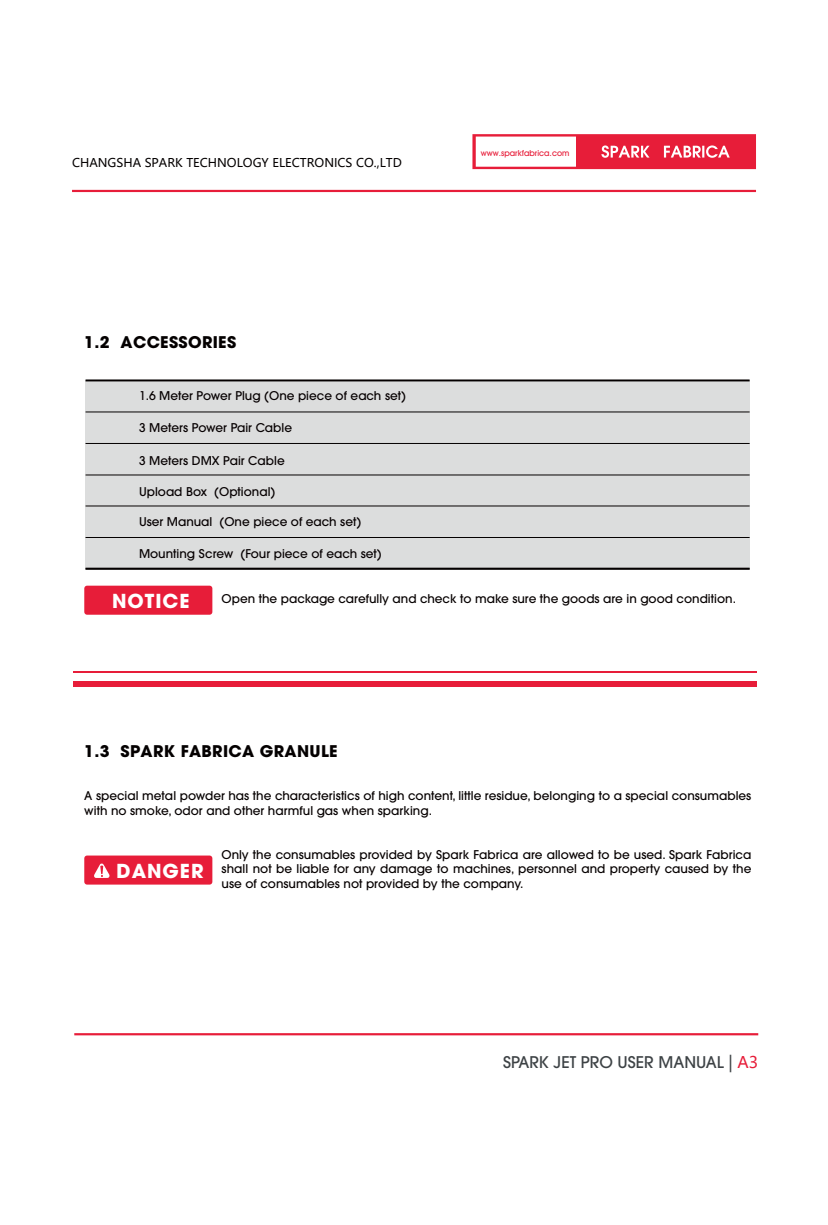
<style>
.page{position:relative;width:828px;height:1225px;background:#fff}
.page>*{position:absolute;margin:0;border:0;box-sizing:border-box;transform-origin:0 0}
.t1{font:700 19.2px "ITC Avant Garde Pro";letter-spacing:.05em;color:#fff}
.t2{font:700 16px "ITC Avant Garde Pro";letter-spacing:.02em;color:#040000}
.t3{font:500 16px "ITC Avant Garde Pro";color:#3d4245}
.t4{font:500 12px/14.4px "ITC Avant Garde Pro";color:#060001;text-align:justify}
.t5{font:12px "Microsoft Ya Hei";color:#040000}
.t6{font:500 8.4px "Avant Garde IT Cby BT";color:#e71d39}
.s1{font-family:"Microsoft Ya Hei";font-weight:400}
.s2{font-family:"Microsoft Ya Hei";font-weight:400;color:#e71d39}
</style>
<div class="page">
<div style="left:84px;top:585px;width:128px;height:30px;background:#e71d39;border-radius:3px"></div>
<div style="left:73px;top:681px;width:684px;height:5px;background:#e71d39"></div>
<hr style="left:73px;top:671px;width:684px;height:1px;background:#e71d39">
<div style="left:84px;top:855px;width:128px;height:29px;background:#e71d39;border-radius:3px"></div>
<svg style="left:94px;top:863px;width:15px;height:15px"></svg>
<div style="left:86px;top:380px;width:663px;height:32px;background:#dcdddd"></div>
<div style="left:86px;top:412px;width:663px;height:31px;background:#dcdddd"></div>
<div style="left:86px;top:443px;width:663px;height:32px;background:#dcdddd"></div>
<div style="left:86px;top:475px;width:663px;height:31px;background:#dcdddd"></div>
<div style="left:86px;top:506px;width:663px;height:31px;background:#dcdddd"></div>
<div style="left:86px;top:537px;width:663px;height:32px;background:#dcdddd"></div>
<hr style="left:86px;top:567px;width:663px;height:2px;background:#040000">
<hr style="left:86px;top:537px;width:663px;height:1px;background:#040000">
<hr style="left:86px;top:505px;width:663px;height:1px;background:#040000">
<hr style="left:86px;top:474px;width:663px;height:1px;background:#040000">
<hr style="left:86px;top:443px;width:663px;height:1px;background:#040000">
<hr style="left:86px;top:411px;width:663px;height:1px;background:#040000">
<hr style="left:86px;top:379px;width:663px;height:2px;background:#040000">
<hr style="left:72px;top:190px;width:684px;height:2px;background:#e71d39">
<hr style="left:74px;top:1033px;width:684px;height:2px;background:#e71d39">
<svg style="left:472px;top:134px;width:284px;height:35px"></svg>
<p class="t5" style="left:72px;top:155px;width:331px">CHANGSHA SPARK TECHNOLOGY ELECTRONICS CO.,LTD</p>
<h2 class="t2" style="left:84px;top:331px;width:153px">1.2 ACCESSORIES</h2>
<p class="t4" style="left:139px;top:388px;width:268px">1.6 Meter Power Plug (One piece of each set)</p>
<p class="t4" style="left:139px;top:420px;width:154px">3 Meters Power Pair Cable</p>
<p class="t4" style="left:139px;top:453px;width:147px">3 Meters DMX Pair Cable</p>
<p class="t4" style="left:139px;top:484px;width:138px">Upload Box (Optional)</p>
<p class="t4" style="left:139px;top:515px;width:224px">User Manual (One piece of each set)</p>
<p class="t4" style="left:139px;top:546px;width:244px">Mounting Screw (Four piece of each set)</p>
<p class="t6" style="left:481px;top:148px;width:90px">www.sparkfabrica.com</p>
<h1 class="t1" style="left:112px;top:588px;width:79px">NOTICE</h1>
<p class="t4" style="left:222px;top:592px;width:516px">Open the package carefully and check to make sure the goods are in good condition.</p>
<h2 class="t2" style="left:84px;top:740px;width:255px">1.3 SPARK FABRICA GRANULE</h2>
<p class="t4" style="left:84px;top:788px;width:668px">A special metal powder has the characteristics of high content, little residue, belonging to a special consumables with no smoke, odor and other harmful gas when sparking.</p>
<h1 class="t1" style="left:117px;top:858px;width:88px">DANGER</h1>
<p class="t4" style="left:222px;top:847px;width:531px">Only the consumables provided by Spark Fabrica are allowed to be used. Spark Fabrica shall not be liable for any damage to machines, personnel and property caused by the use of consumables not provided by the company.</p>
<h2 class="t3" style="left:503px;top:1051px;width:257px">SPARK JET PRO USER MANUAL <span class="s1">|</span> <span class="s2">A3</span></h2>
</div>
